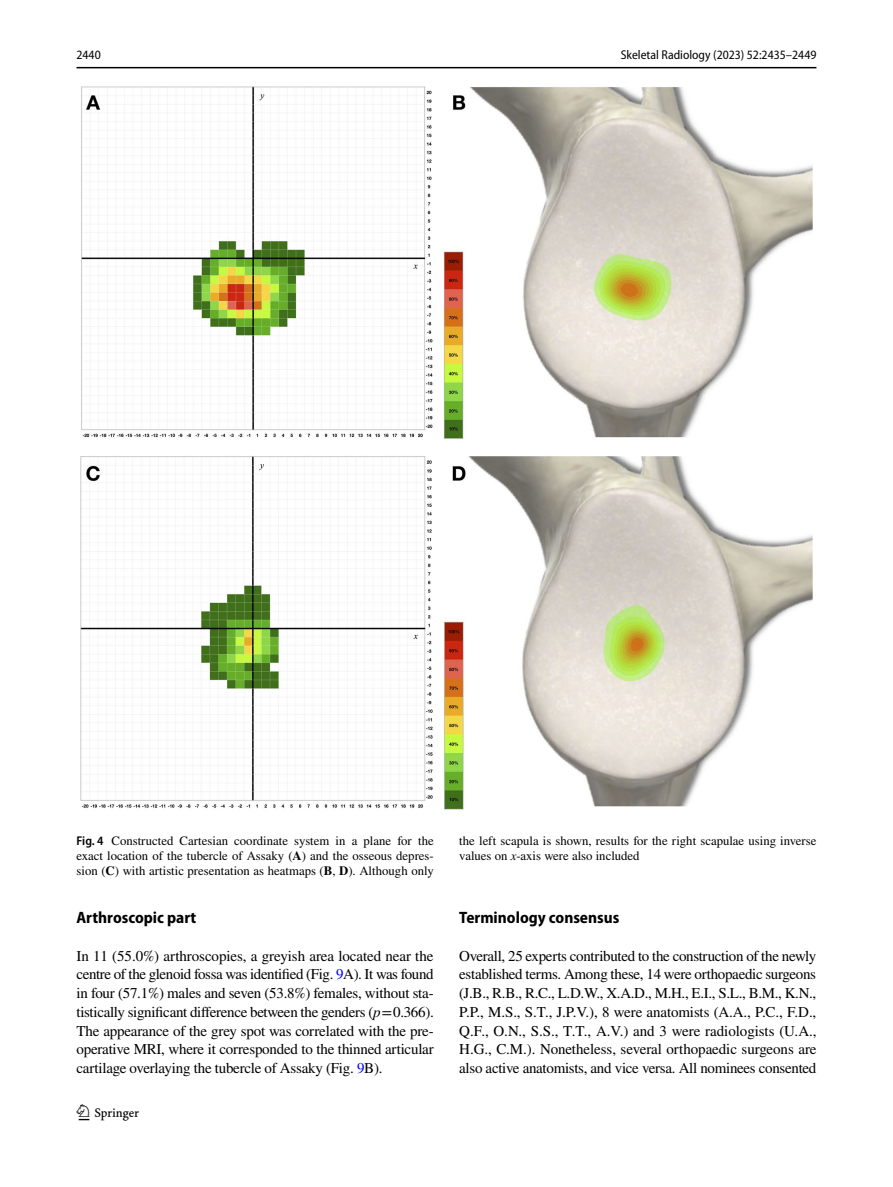
<style>
.page{position:relative;width:893px;height:1187px;background:#fff}
.page>*{position:absolute;margin:0;border:0;box-sizing:border-box;transform-origin:0 0}
.t1{font:22.5px "Springnew Regular 2";color:#000}
.t2{font:700 semi-condensed 16.5px "Myriad Pro";color:#000}
.t3{font:15px/18.8px "STIX";letter-spacing:-.02em;color:#000;text-align:justify}
.t4{font:12.75px/15px "STIX";color:#000;text-align:justify}
.t5{font:semi-condensed 12.75px "Myriad Pro";color:#000}
.s1{font-family:"Myriad Pro";font-weight:600;font-stretch:semi-condensed}
.s2{font-weight:700}
.s3{font-style:italic}
.s4{color:#00f}
</style>
<div class="page">
<hr style="left:77px;top:67px;width:739px;height:1px;background:#000">
<img style="left:81px;top:87px;width:731px;height:722px">
<p class="t5" style="left:77px;top:48px;width:26px">2440</p>
<p class="t5" style="left:621px;top:48px;width:197px">Skeletal Radiology (2023) 52:2435–2449</p>
<p class="t4" style="left:77px;top:833px;width:359px"><span class="s1">Fig. 4</span> Constructed Cartesian coordinate system in a plane for the exact location of the tubercle of Assaky (<span class="s2">A</span>) and the osseous depres&shy;sion (<span class="s2">C</span>) with artistic presentation as heatmaps (<span class="s2">B</span>, <span class="s2">D</span>). Although only</p>
<p class="t4" style="left:459px;top:833px;width:359px">the left scapula is shown, results for the right scapulae using inverse values on <span class="s3">x</span>-axis were also included</p>
<p class="t2" style="left:77px;top:908px;width:121px">Arthroscopic part</p>
<p class="t3" style="left:77px;top:947px;width:359px">In 11 (55.0%) arthroscopies, a greyish area located near the centre of the glenoid fossa was identified (Fig. <span class="s4">9</span>A). It was found in four (57.1%) males and seven (53.8%) females, without sta&shy;tistically significant difference between the genders (<span class="s3">p</span>=0.366).<br>The appearance of the grey spot was correlated with the pre&shy;operative MRI, where it corresponded to the thinned articular cartilage overlaying the tubercle of Assaky (Fig. <span class="s4">9</span>B).</p>
<h1 class="t1" style="left:79px;top:1104px;width:62px">1 3</h1>
<p class="t2" style="left:459px;top:908px;width:162px">Terminology consensus</p>
<p class="t3" style="left:459px;top:947px;width:359px">Overall, 25 experts contributed to the construction of the newly established terms. Among these, 14 were orthopaedic surgeons (J.B., R.B., R.C., L.D.W., X.A.D., M.H., E.I., S.L., B.M., K.N., P.P., M.S., S.T., J.P.V.), 8 were anatomists (A.A., P.C., F.D., Q.F., O.N., S.S., T.T., A.V.) and 3 were radiologists (U.A., H.G., C.M.). Nonetheless, several orthopaedic surgeons are also active anatomists, and vice versa. All nominees consented</p>
</div>
